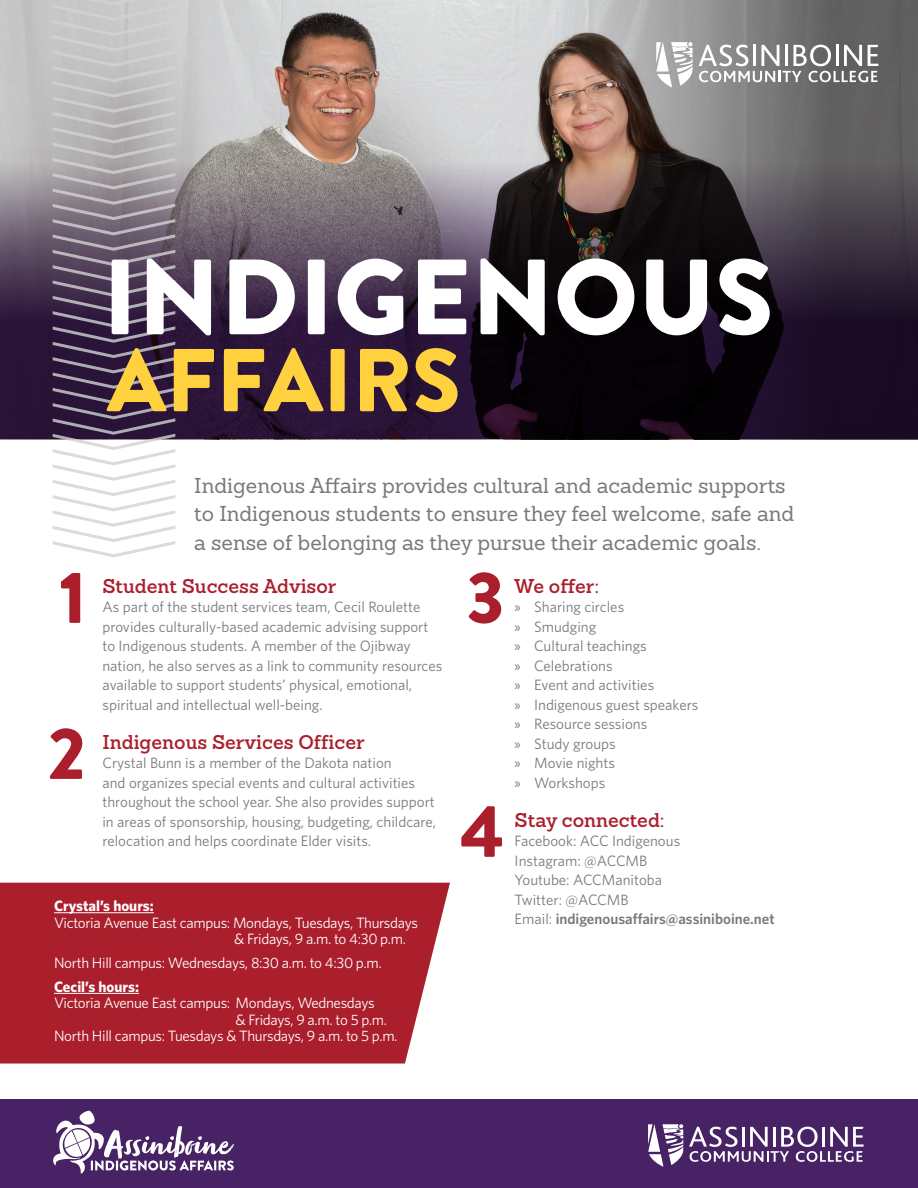
<style>
.page{position:relative;width:918px;height:1188px;background:#fff}
.page>*{position:absolute;margin:0;border:0;box-sizing:border-box;transform-origin:0 0}
.t1{font:900 106.8px "Brandon Grotesque";color:#fff}
.t2{font:900 89.1px "Brandon Grotesque";color:#ffd13f}
.t3{font:900 71.25px/156px "Brandon Text";color:#ab1e2c}
.t4{font:21px/28.5px "Sanchez";color:#7a777d}
.t5{font:600 19.5px "Sanchez";color:#ab1e2c}
.t6{font:15px/19.5px "Whitney";color:#7a777d}
.t7{font:15px/16.5px "Whitney";letter-spacing:-.02em;color:#fff}
.t8{font:700 15px "Whitney";color:#fff}
.s1{font-family:"Myriad Pro"}
.s2{font-weight:600}
</style>
<div class="page">
<img style="left:0;top:0;width:536px;height:148px">
<svg style="left:0;top:148px;width:536px;height:291px;background:#4e3e54"></svg>
<svg style="left:536px;top:0;width:382px;height:439px;background:#42393e"></svg>
<svg style="left:53px;top:0;width:122px;height:558px"></svg>
<svg style="left:699px;top:45px;width:179px;height:37px"></svg>
<svg style="left:656px;top:42px;width:37px;height:45px"></svg>
<div style="left:0;top:1099px;width:918px;height:89px;background:#472264"></div>
<svg style="left:648px;top:1124px;width:216px;height:43px"></svg>
<div style="left:0;top:883px;width:450px;height:181px;background:#ab1e2c"></div>
<hr style="left:54px;top:912px;width:100px;height:1px;background:#fff">
<hr style="left:54px;top:993px;width:85px;height:1px;background:#fff">
<svg style="left:53px;top:1111px;width:181px;height:63px"></svg>
<h1 class="t1" style="left:102px;top:222px;width:673px">INDIGENOUS</h1>
<h2 class="t2" style="left:107px;top:317px;width:355px">AFFAIRS</h2>
<h3 class="t4" style="left:194px;top:471px;width:601px">Indigenous Affairs provides cultural and academic supports to Indigenous students to ensure they feel welcome, safe and a sense of belonging as they pursue their academic goals.</h3>
<h3 class="t3" style="left:47px;top:519px;width:41px">1<br>2</h3>
<h3 class="t3" style="left:466px;top:519px;width:41px">3</h3>
<h3 class="t3" style="left:459px;top:753px;width:47px">4</h3>
<h3 class="t5" style="left:102px;top:573px;width:235px">Student Success Advisor</h3>
<p class="t6" style="left:102px;top:597px;width:341px">As part of the student services team, Cecil Roulette provides culturally-based academic advising support to Indigenous students. A member of the Ojibway nation, he also serves as a link to community resources available to support students’ physical, emotional, spiritual and intellectual well-being.</p>
<h3 class="t5" style="left:102px;top:729px;width:264px">Indigenous Services Officer</h3>
<p class="t6" style="left:102px;top:753px;width:335px">Crystal Bunn is a member of the Dakota nation<br>and organizes special events and cultural activities throughout the school year. She also provides support in areas of sponsorship, housing, budgeting, childcare, relocation and helps coordinate Elder visits.</p>
<p class="t8" style="left:54px;top:896px;width:101px">Crystal’s hours:</p>
<p class="t7" style="left:234px;top:914px;width:185px;text-indent:-180px">Victoria Avenue East campus: Mondays, Tuesdays, Thursdays &amp; Fridays, 9 a.m. to 4:30 p.m.</p>
<p class="t7" style="left:54px;top:954px;width:329px">North Hill campus: Wednesdays, 8:30 a.m. to 4:30 p.m.</p>
<p class="t8" style="left:54px;top:977px;width:87px">Cecil’s hours:</p>
<p class="t7" style="left:54px;top:995px;width:322px">Victoria Avenue East campus: Mondays, Wednesdays</p>
<p class="t7" style="left:236px;top:1011px;width:153px">&amp; Fridays, 9 a.m. to 5 p.m.</p>
<p class="t7" style="left:54px;top:1028px;width:345px">North Hill campus: Tuesdays &amp; Thursdays, 9 a.m. to 5 p.m.</p>
<h3 class="t5" style="left:515px;top:573px;width:86px">We offer:</h3>
<p class="t6" style="left:515px;top:597px;width:185px"><span class="s1">»</span> Sharing circles<br><span class="s1">»</span> Smudging<br><span class="s1">»</span> Cultural teachings<br><span class="s1">»</span> Celebrations<br><span class="s1">»</span> Event and activities<br><span class="s1">»</span> Indigenous guest speakers <span class="s1">»</span> Resource sessions<br><span class="s1">»</span> Study groups<br><span class="s1">»</span> Movie nights<br><span class="s1">»</span> Workshops</p>
<h3 class="t5" style="left:515px;top:807px;width:152px">Stay connected:</h3>
<p class="t6" style="left:515px;top:831px;width:262px">Facebook: ACC Indigenous<br>Instagram: @ACCMB<br>Youtube: ACCManitoba<br>Twitter: @ACCMB<br>Email: <span class="s2">indigenousaffairs@assiniboine.net</span></p>
</div>
